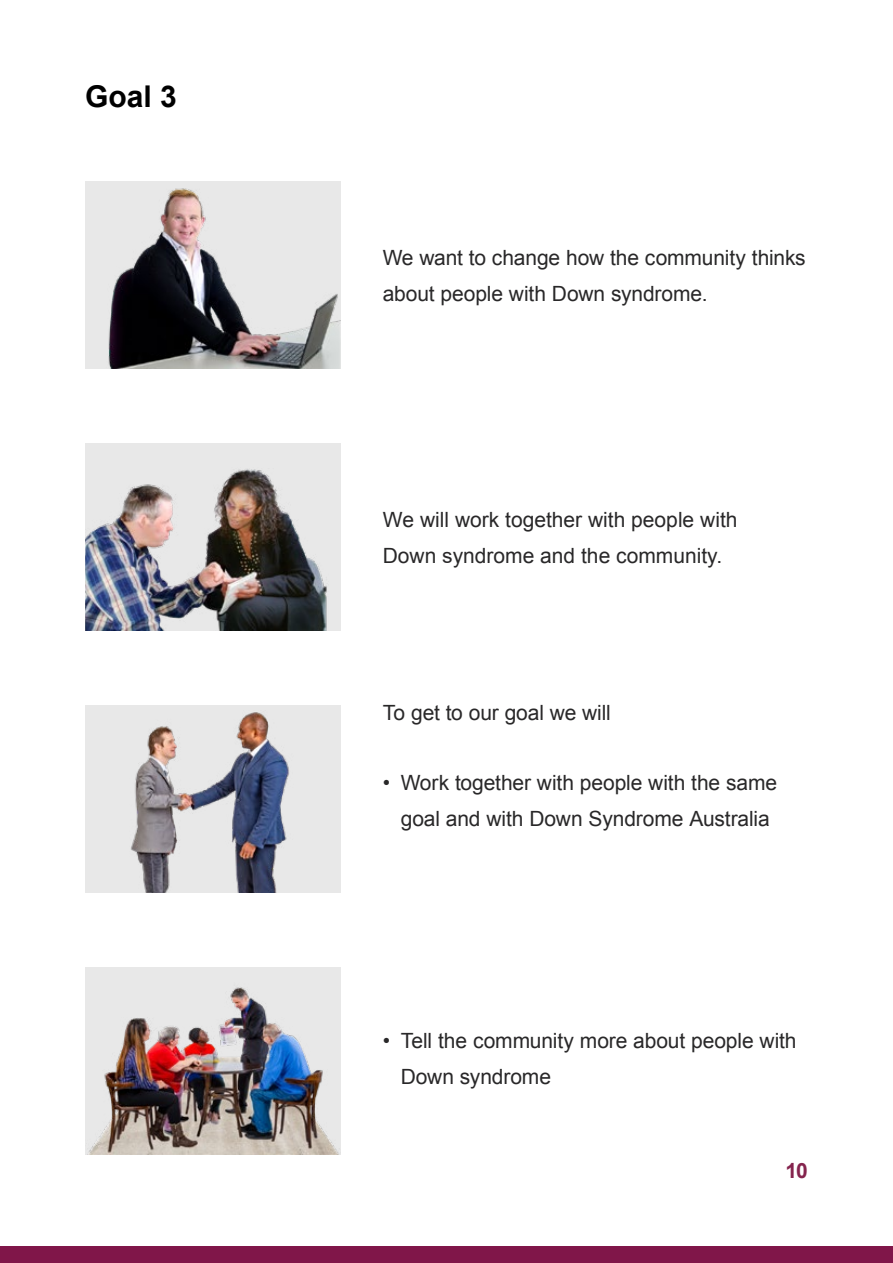
<style>
.page{position:relative;width:893px;height:1263px;background:#fff}
.page>*{position:absolute;margin:0;border:0;box-sizing:border-box;transform-origin:0 0}
.t1{font:700 30px "Arial";color:#000}
.t2{font:21px/36px "Arial";letter-spacing:-.005em;color:#292829}
.t3{font:700 21px "Arial";color:#85244e}
</style>
<div class="page">
<div style="left:0;top:1246px;width:893px;height:17px;background:#801649"></div>
<div style="left:85px;top:443px;width:255px;height:187px;background:#e8e8e8"></div>
<img style="left:85px;top:469px;width:242px;height:161px">
<div style="left:85px;top:705px;width:255px;height:187px;background:#e8e8e8"></div>
<img style="left:131px;top:712px;width:158px;height:180px">
<img style="left:86px;top:967px;width:254px;height:187px">
<div style="left:85px;top:182px;width:255px;height:187px;background:#e8e8e8"></div>
<img style="left:108px;top:188px;width:232px;height:181px">
<h1 class="t1" style="left:85px;top:77px;width:93px">Goal 3</h1>
<p class="t2" style="left:383px;top:240px;width:425px">We want to change how the community thinks about people with Down syndrome.</p>
<p class="t2" style="left:383px;top:501px;width:356px">We will work together with people with<br>Down syndrome and the community.</p>
<p class="t2" style="left:383px;top:695px;width:230px">To get to our goal we will</p>
<p class="t2" style="left:383px;top:765px;width:396px;text-align:center">• Work together with people with the same goal and with Down Syndrome Australia</p>
<p class="t2" style="left:401px;top:1023px;width:397px;text-indent:-18px">• Tell the community more about people with<br>Down syndrome</p>
<p class="t3" style="left:785px;top:1157px;width:24px">10</p>
</div>
